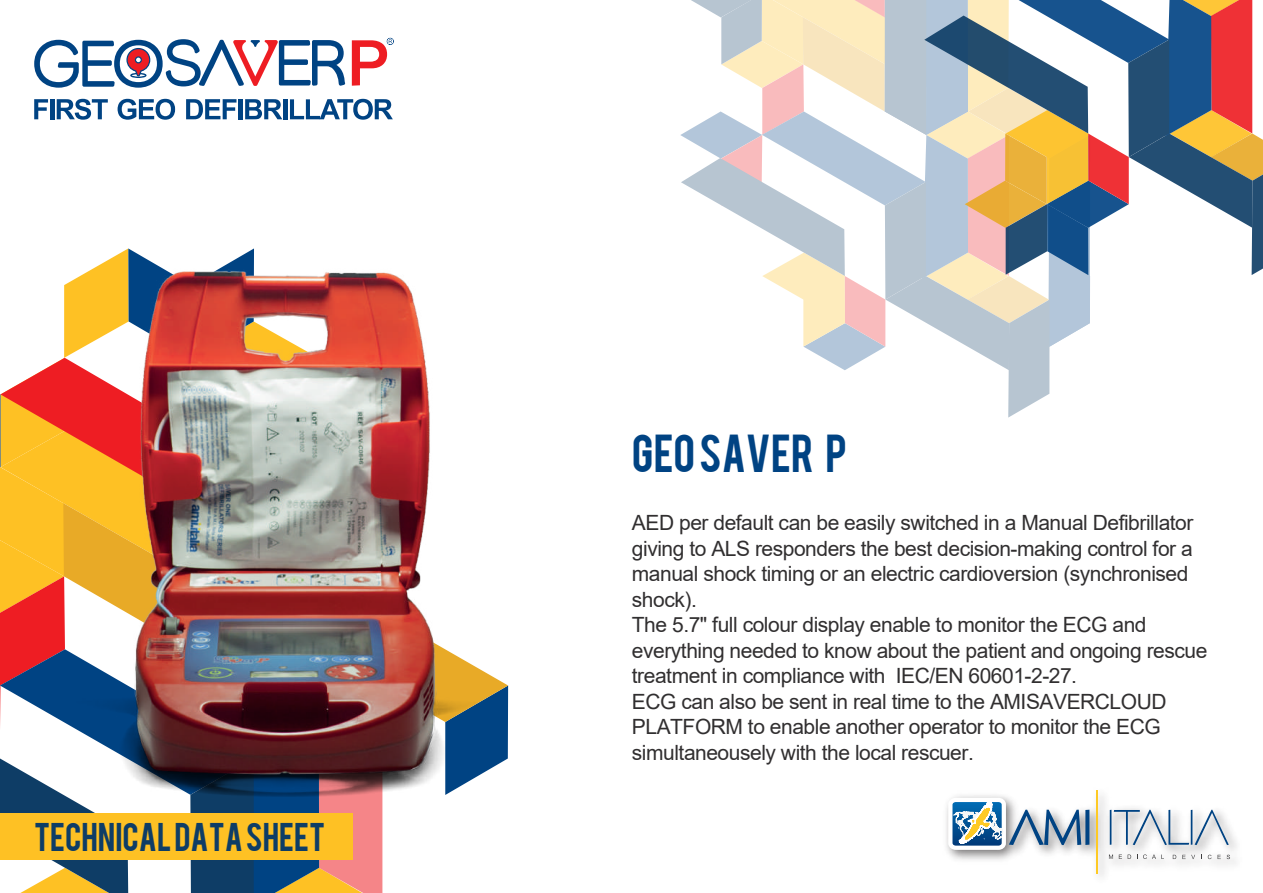
<style>
.page{position:relative;width:1263px;height:893px;background:#fff}
.page>*{position:absolute;margin:0;border:0;box-sizing:border-box;transform-origin:0 0}
.t1{font:42px "Bebas";color:#004383}
.t2{font:31.5px "Bebas";color:#0e3d66}
.t3{font:21px/25.5px "Arial";letter-spacing:-.02em;color:#312f30}
</style>
<div class="page">
<svg style="left:0;top:374px;width:383px;height:519px"></svg>
<img style="left:959px;top:790px;width:278px;height:87px">
<hr style="left:1096px;top:790px;width:1px;height:83px;background:#feca25">
<svg style="left:946px;top:796px;width:284px;height:63px"></svg>
<svg style="left:680px;top:0;width:583px;height:418px"></svg>
<img style="left:35px;top:248px;width:474px;height:611px">
<div style="left:0;top:813px;width:353px;height:46px;background:#fec124"></div>
<svg style="left:34px;top:99px;width:14px;height:20px"></svg>
<hr style="left:50px;top:99px;width:4px;height:20px;background:#004383">
<svg style="left:57px;top:99px;width:179px;height:21px"></svg>
<div style="left:238px;top:99px;width:5px;height:20px;background:#004383"></div>
<svg style="left:245px;top:99px;width:37px;height:20px"></svg>
<hr style="left:283px;top:99px;width:4px;height:20px;background:#004383">
<svg style="left:290px;top:99px;width:103px;height:21px"></svg>
<svg style="left:34px;top:39px;width:311px;height:49px"></svg>
<svg style="left:352px;top:38px;width:42px;height:48px"></svg>
<h2 class="t2" style="left:34px;top:814px;width:293px">TECHNICAL DATA SHEET</h2>
<h1 class="t1" style="left:632px;top:423px;width:217px">GEO SAVER P</h1>
<p class="t3" style="left:632px;top:510px;width:577px">AED per default can be easily switched in a Manual Defibrillator giving to ALS responders the best decision-making control for a manual shock timing or an electric cardioversion (synchronised shock).<br>The 5.7" full colour display enable to monitor the ECG and everything needed to know about the patient and ongoing rescue treatment in compliance with IEC/EN 60601-2-27.<br>ECG can also be sent in real time to the AMISAVERCLOUD PLATFORM to enable another operator to monitor the ECG simultaneousely with the local rescuer.</p>
</div>
